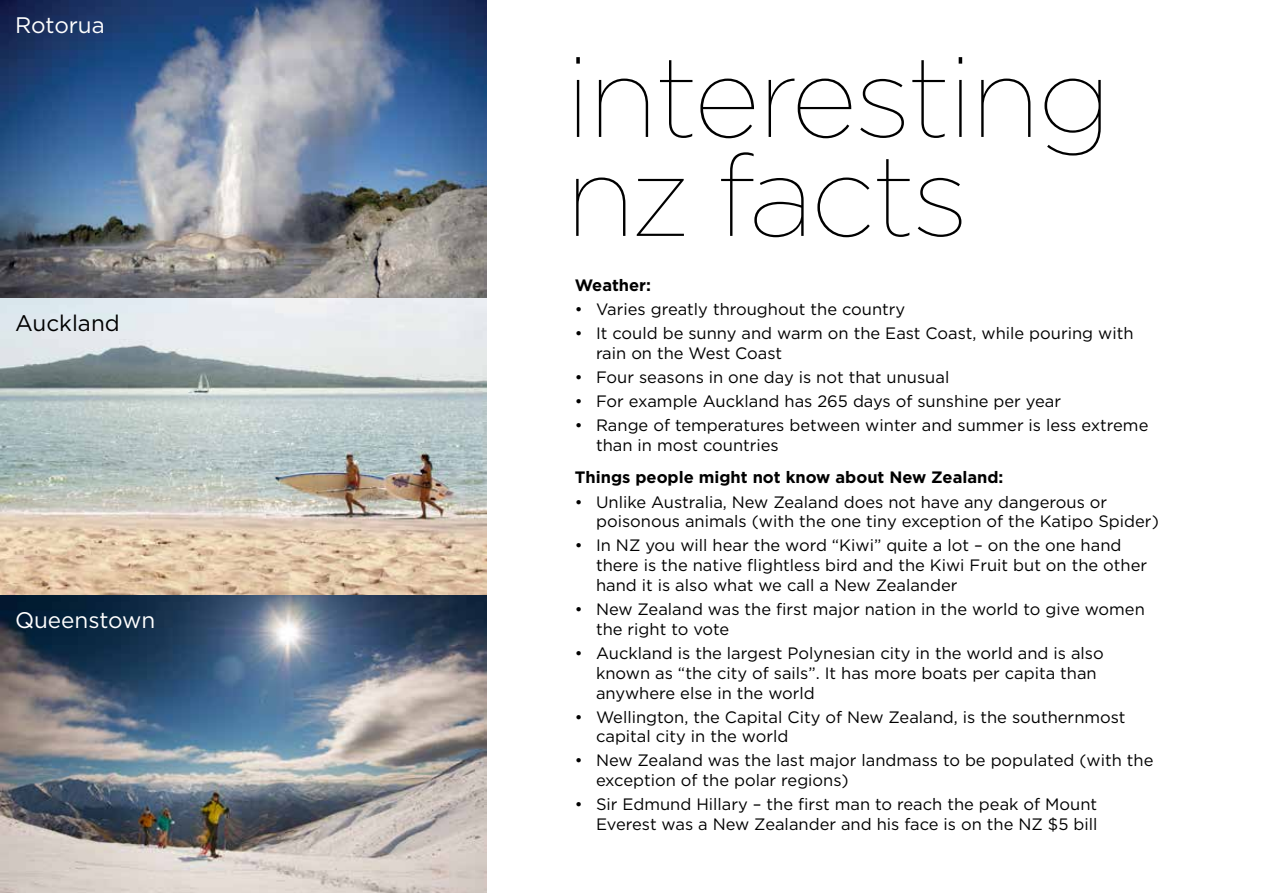
<style>
.page{position:relative;width:1263px;height:893px;background:#fff}
.page>*{position:absolute;margin:0;border:0;box-sizing:border-box;transform-origin:0 0}
.t1{font:100 114px/99px "Gotham HTF";letter-spacing:-.02em;color:#000}
.t2{font:22.5px "Gotham";color:#fff}
.t3{font:22.5px "Gotham";color:#000}
.t4{font:16.5px/19.8px "Gotham HTF";color:#000}
.t5{font:700 16.5px "Gotham HTF";color:#000}
</style>
<div class="page">
<img style="left:0;top:0;width:486px;height:893px">
<h2 class="t2" style="left:15px;top:11px;width:91px">Rotorua</h2>
<h2 class="t3" style="left:15px;top:308px;width:106px">Auckland</h2>
<h2 class="t2" style="left:15px;top:606px;width:142px">Queenstown</h2>
<h1 class="t1" style="left:566px;top:46px;width:547px">interesting nz facts</h1>
<p class="t5" style="left:575px;top:276px;width:78px">Weather:</p>
<p class="t4" style="left:575px;top:299px;width:332px">• Varies greatly throughout the country</p>
<p class="t4" style="left:596px;top:323px;width:539px;text-indent:-21px">• It could be sunny and warm on the East Coast, while pouring with rain on the West Coast</p>
<p class="t4" style="left:575px;top:367px;width:376px">• Four seasons in one day is not that unusual</p>
<p class="t4" style="left:575px;top:391px;width:488px">• For example Auckland has 265 days of sunshine per year</p>
<p class="t4" style="left:596px;top:415px;width:554px;text-indent:-21px">• Range of temperatures between winter and summer is less extreme than in most countries</p>
<p class="t5" style="left:575px;top:468px;width:430px">Things people might not know about New Zealand:</p>
<p class="t4" style="left:596px;top:491px;width:564px;text-indent:-21px">• Unlike Australia, New Zealand does not have any dangerous or poisonous animals (with the one tiny exception of the Katipo Spider)</p>
<p class="t4" style="left:596px;top:535px;width:553px;text-indent:-21px">• In NZ you will hear the word “Kiwi” quite a lot – on the one hand there is the native flightless bird and the Kiwi Fruit but on the other hand it is also what we call a New Zealander</p>
<p class="t4" style="left:596px;top:599px;width:550px;text-indent:-21px">• New Zealand was the first major nation in the world to give women the right to vote</p>
<p class="t4" style="left:596px;top:643px;width:509px;text-indent:-21px">• Auckland is the largest Polynesian city in the world and is also known as “the city of sails”. It has more boats per capita than anywhere else in the world</p>
<p class="t4" style="left:596px;top:707px;width:531px;text-indent:-21px">• Wellington, the Capital City of New Zealand, is the southernmost capital city in the world</p>
<p class="t4" style="left:596px;top:750px;width:559px;text-indent:-21px">• New Zealand was the last major landmass to be populated (with the exception of the polar regions)</p>
<p class="t4" style="left:575px;top:794px;width:524px;text-align:right">• Sir Edmund Hillary – the first man to reach the peak of Mount<br>Everest was a New Zealander and his face is on the NZ $5 bill</p>
</div>
